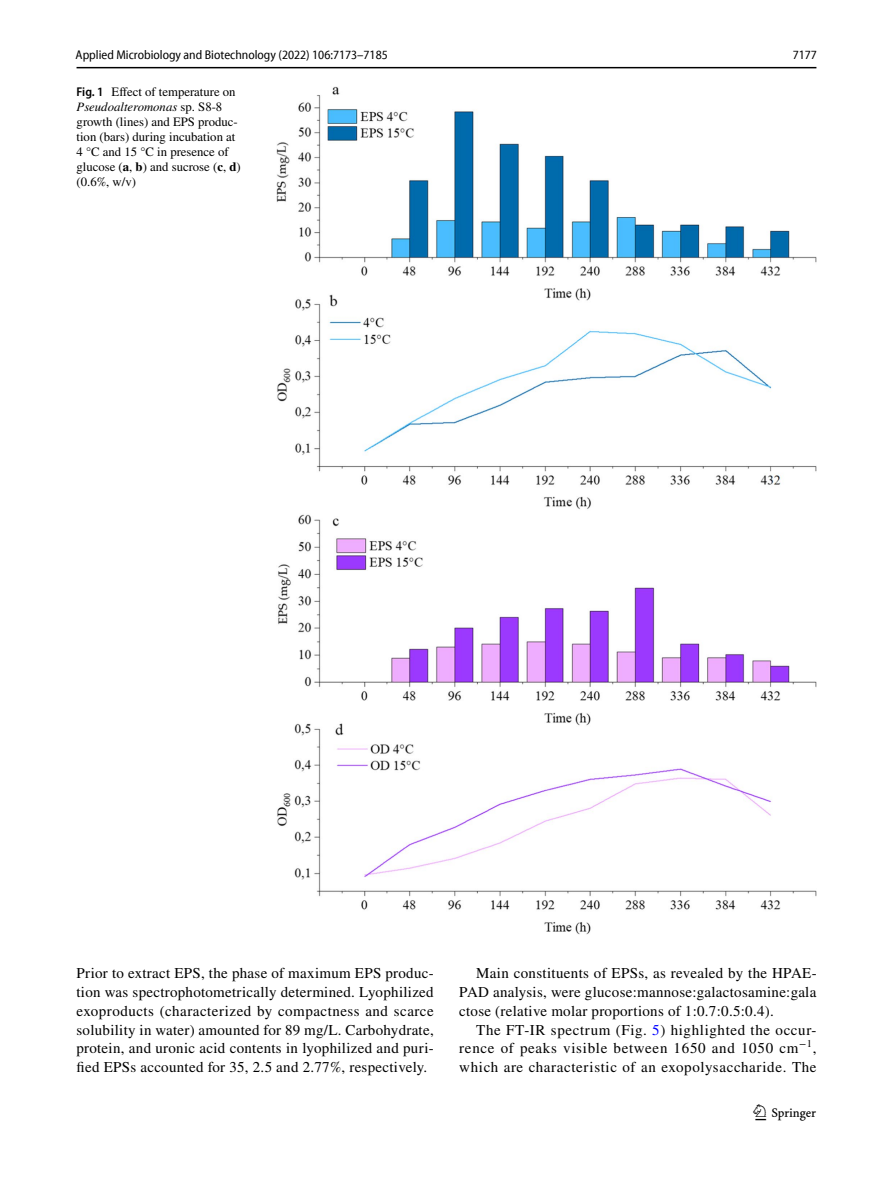
<style>
.page{position:relative;width:893px;height:1187px;background:#fff}
.page>*{position:absolute;margin:0;border:0;box-sizing:border-box;transform-origin:0 0}
.t1{font:22.5px "Springnew Regular 3";color:#000}
.t2{font:15px/18.8px "STIX";letter-spacing:.02em;color:#000;text-align:justify}
.t3{font:12.75px/15px "STIX";color:#000}
.t4{font:semi-condensed 12.75px "Myriad Pro Unic";color:#000}
.s1{font-family:"Myriad Pro";font-weight:600;font-stretch:semi-condensed}
.s2{font-style:italic}
.s3{font-weight:700}
.s4{color:#00f}
</style>
<div class="page">
<hr style="left:77px;top:67px;width:739px;height:1px;background:#000">
<img style="left:276px;top:87px;width:540px;height:847px">
<p class="t4" style="left:76px;top:50px;width:314px">Applied Microbiology and Biotechnology (2022) 106:7173–7185</p>
<p class="t4" style="left:793px;top:50px;width:26px">7177</p>
<p class="t3" style="left:77px;top:85px;width:166px"><span class="s1">Fig. 1</span> Effect of temperature on<br><span class="s2">Pseudoalteromonas</span> sp. S8-8 growth (lines) and EPS produc&shy;tion (bars) during incubation at<br>4 °C and 15 °C in presence of glucose (<span class="s3">a</span>, <span class="s3">b</span>) and sucrose (<span class="s3">c</span>, <span class="s3">d</span>) (0.6%, w/v)</p>
<p class="t2" style="left:77px;top:964px;width:359px">Prior to extract EPS, the phase of maximum EPS produc&shy;tion was spectrophotometrically determined. Lyophilized exoproducts (characterized by compactness and scarce solubility in water) amounted for 89 mg/L. Carbohydrate, protein, and uronic acid contents in lyophilized and puri&shy;fied EPSs accounted for 35, 2.5 and 2.77%, respectively.</p>
<p class="t2" style="left:459px;top:964px;width:359px;text-indent:17px">Main constituents of EPSs, as revealed by the HPAE-PAD analysis, were glucose:mannose:galactosamine:gala ctose (relative molar proportions of 1:0.7:0.5:0.4).</p>
<p class="t2" style="left:459px;top:1021px;width:359px;text-indent:17px">The FT-IR spectrum (Fig. <span class="s4">5</span>) highlighted the occur&shy;rence of peaks visible between 1650 and 1050 cm<sup>−1</sup>, which are characteristic of an exopolysaccharide. The</p>
<h1 class="t1" style="left:755px;top:1104px;width:62px">1 3</h1>
</div>
